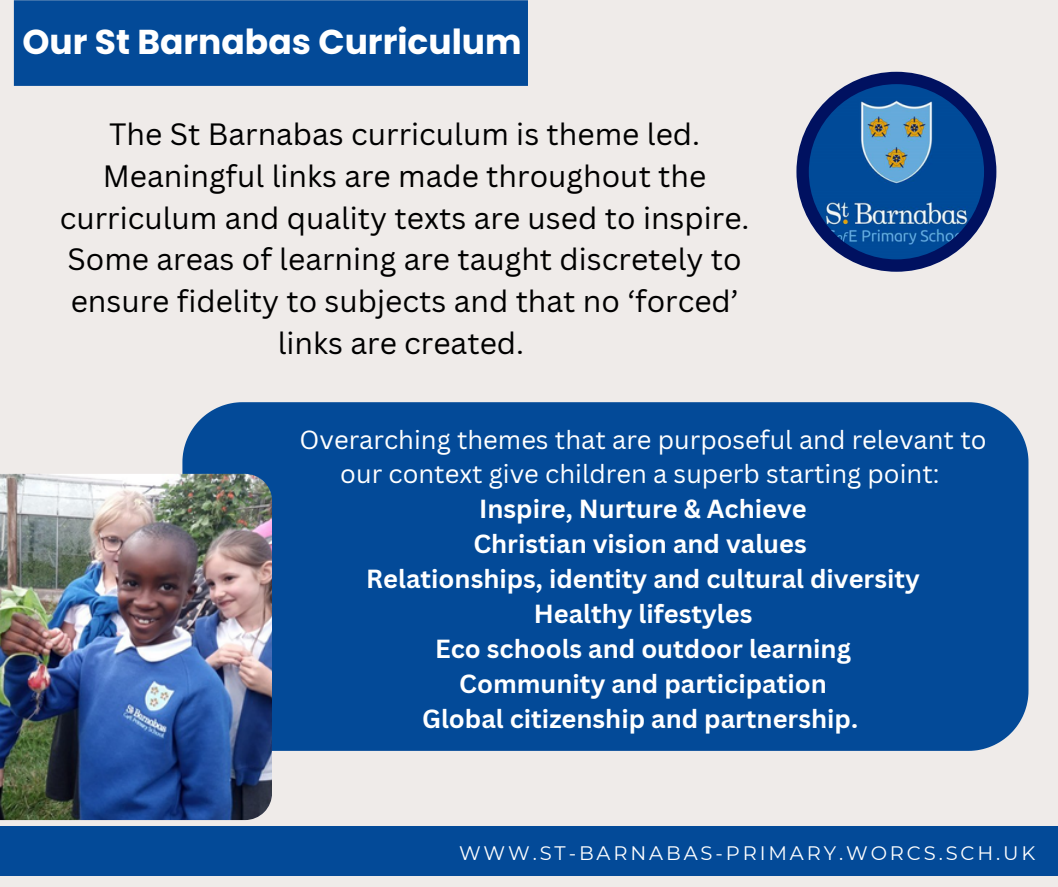
<style>
.page{position:relative;width:1058px;height:887px;background:#fff}
.page>*{position:absolute;margin:0;border:0;box-sizing:border-box;transform-origin:0 0}
.t1{font:700 34.5px "Poppins";color:#fff}
.t2{font:30px/41.7px "Canva Sans";color:#000;text-align:center}
.t3{font:700 25.5px/34.8px "Canva Sans";color:#fff;text-align:center}
.t4{font:19.5px "Montserrat";letter-spacing:.15em;color:#fff}
.s1{font-weight:400}
</style>
<div class="page">
<div style="left:0;top:0;width:1058px;height:886px;background:#efebe9"></div>
<div style="left:0;top:826px;width:1057px;height:49px;background:#034a98"></div>
<svg style="left:796px;top:72px;width:200px;height:200px;background:#8288ab"></svg>
<img style="left:808px;top:84px;width:176px;height:175px;border-radius:50%">
<div style="left:182px;top:402px;width:846px;height:348px;background:#034a98"></div>
<img style="left:0;top:474px;width:272px;height:346px">
<div style="left:14px;top:0;width:514px;height:86px;background:#034a98"></div>
<p class="t1" style="left:22px;top:18px;width:501px">Our St Barnabas Curriculum</p>
<p class="t2" style="left:60px;top:113px;width:691px">The St Barnabas curriculum is theme led.<br>Meaningful links are made throughout the curriculum and quality texts are used to inspire.<br>Some areas of learning are taught discretely to ensure fidelity to subjects and that no ‘forced’ links are created.</p>
<h2 class="t3" style="left:299px;top:421px;width:688px"><span class="s1">Overarching themes that are purposeful and relevant to our context give children a superb starting point:<br></span>Inspire, Nurture &amp; Achieve<br>Christian vision and values<br>Relationships, identity and cultural diversity<br>Healthy lifestyles<br>Eco schools and outdoor learning<br>Community and participation<br>Global citizenship and partnership.</h2>
<h1 class="t4" style="left:459px;top:840px;width:578px">WWW.ST-BARNABAS-PRIMARY.WORCS.SCH.UK</h1>
</div>
